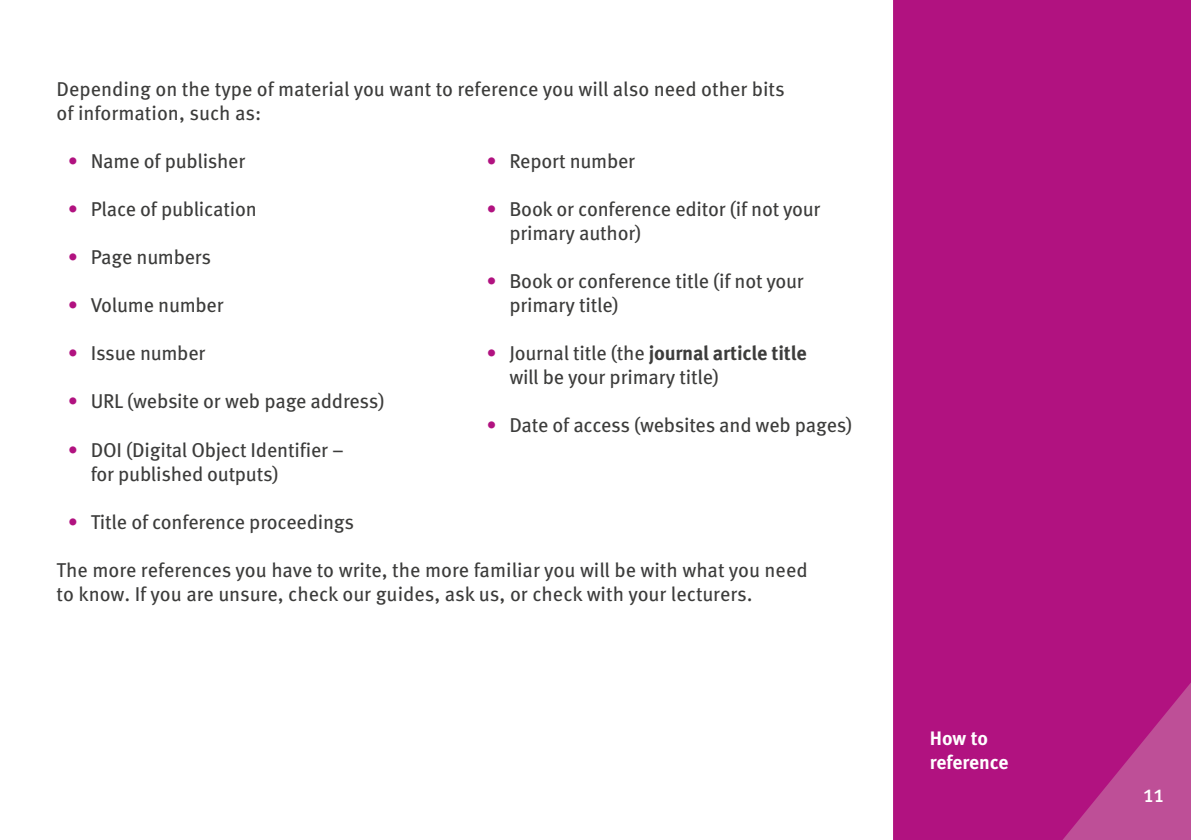
<style>
.page{position:relative;width:1191px;height:840px;background:#fff}
.page>*{position:absolute;margin:0;border:0;box-sizing:border-box;transform-origin:0 0}
.t1{font:24px "Meta OT";color:#fff}
.t2{font:20px/24px "Meta OT";letter-spacing:-.01em;color:#3c3c3b}
.t3{font:700 19.4px/24px "Meta OT";letter-spacing:-.005em;color:#fff}
.s1{color:#b11280}
.s2{font-weight:700}
</style>
<div class="page">
<div style="left:893px;top:0;width:298px;height:839px;background:#b11280"></div>
<p class="t2" style="left:57px;top:77px;width:729px">Depending on the type of material you want to reference you will also need other bits of information, such as:</p>
<p class="t2" style="left:68px;top:149px;width:179px"><span class="s1">•</span> Name of publisher</p>
<p class="t2" style="left:68px;top:197px;width:190px"><span class="s1">•</span> Place of publication</p>
<p class="t2" style="left:68px;top:245px;width:145px"><span class="s1">•</span> Page numbers</p>
<p class="t2" style="left:68px;top:293px;width:157px"><span class="s1">•</span> Volume number</p>
<p class="t2" style="left:68px;top:341px;width:139px"><span class="s1">•</span> Issue number</p>
<p class="t2" style="left:68px;top:389px;width:318px"><span class="s1">•</span> URL (website or web page address)</p>
<p class="t2" style="left:91px;top:437px;width:255px;text-indent:-23px"><span class="s1">•</span> DOI (Digital Object Identifier – for published outputs)</p>
<p class="t2" style="left:68px;top:509px;width:288px"><span class="s1">•</span> Title of conference proceedings</p>
<p class="t2" style="left:486px;top:149px;width:150px"><span class="s1">•</span> Report number</p>
<p class="t2" style="left:509px;top:197px;width:313px;text-indent:-23px"><span class="s1">•</span> Book or conference editor (if not your primary author)</p>
<p class="t2" style="left:509px;top:269px;width:296px;text-indent:-23px"><span class="s1">•</span> Book or conference title (if not your primary title)</p>
<p class="t2" style="left:509px;top:341px;width:299px;text-indent:-23px"><span class="s1">•</span> Journal title (the <span class="s2">journal article title </span>will be your primary title)</p>
<p class="t2" style="left:486px;top:413px;width:367px"><span class="s1">•</span> Date of access (websites and web pages)</p>
<p class="t2" style="left:57px;top:557px;width:752px">The more references you have to write, the more familiar you will be with what you need to know. If you are unsure, check our guides, ask us, or check with your lecturers.</p>
<p class="t3" style="left:930px;top:725px;width:80px">How to reference</p>
<p class="t1" style="left:1143px;top:779px;width:22px">11</p>
</div>
